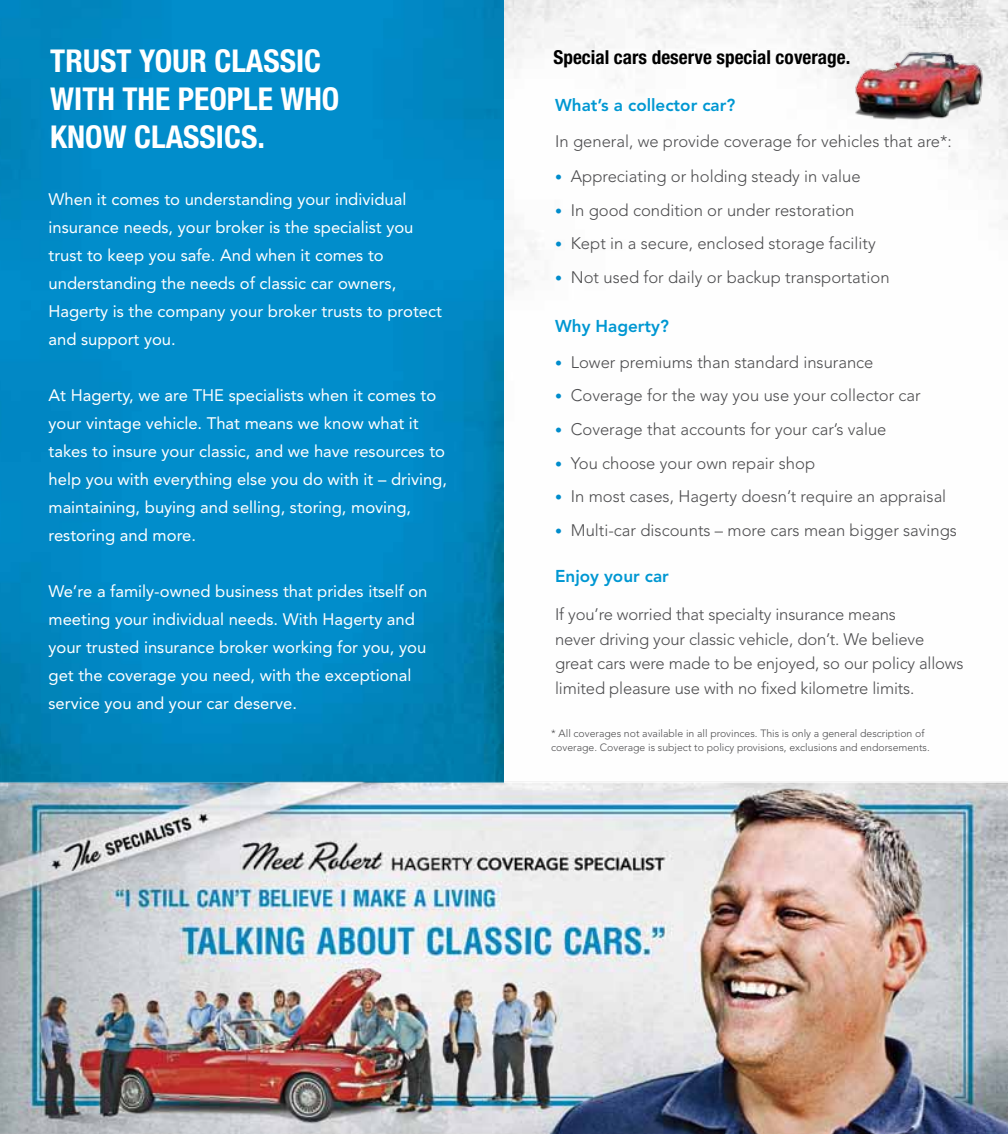
<style>
.page{position:relative;width:1008px;height:1134px;background:#fff}
.page>*{position:absolute;margin:0;border:0;box-sizing:border-box;transform-origin:0 0}
.t1{font:700 condensed 31.5px/37.8px "Helvetica Neue LT Std";color:#fff}
.t2{font:700 condensed 19.25px "Helvetica Neue LT Std";color:#000}
.t3{font:800 17.15px "Avenir LT Std";color:#0097d2}
.t4{font:16.62px/28px "Avenir LT Std";color:#fff}
.t5{font:300 16.62px/24.5px "Avenir LT Std";color:#4d4d4f}
.t6{font:300 10.5px/14px "Avenir LT Std";color:#4d4d4f}
.s1{font-size:14px;color:#008ccc}
</style>
<div class="page">
<img style="left:0;top:0;width:504px;height:772px">
<img style="left:505px;top:0;width:503px;height:291px">
<img style="left:841px;top:23px;width:161px;height:112px">
<img style="left:0;top:772px;width:1008px;height:362px">
<h1 class="t1" style="left:50px;top:42px;width:291px">TRUST YOUR CLASSIC<br>WITH THE PEOPLE WHO<br>KNOW CLASSICS.</h1>
<p class="t4" style="left:49px;top:185px;width:395px">When it comes to understanding your individual insurance needs, your broker is the specialist you trust to keep you safe. And when it comes to understanding the needs of classic car owners, Hagerty is the company your broker trusts to protect and support you.</p>
<p class="t4" style="left:49px;top:381px;width:400px">At Hagerty, we are THE specialists when it comes to your vintage vehicle. That means we know what it takes to insure your classic, and we have resources to help you with everything else you do with it – driving, maintaining, buying and selling, storing, moving, restoring and more.</p>
<p class="t4" style="left:49px;top:577px;width:380px">We’re a family-owned business that prides itself on meeting your individual needs. With Hagerty and your trusted insurance broker working for you, you get the coverage you need, with the exceptional service you and your car deserve.</p>
<p class="t2" style="left:553px;top:46px;width:298px">SPECIAL CARS DESERVE SPECIAL COVERAGE.</p>
<p class="t3" style="left:555px;top:95px;width:182px">What’s a collector car?</p>
<p class="t5" style="left:555px;top:129px;width:398px">In general, we provide coverage for vehicles that are*:</p>
<p class="t5" style="left:555px;top:164px;width:307px"><span class="s1">•</span> Appreciating or holding steady in value</p>
<p class="t5" style="left:555px;top:198px;width:301px"><span class="s1">•</span> In good condition or under restoration</p>
<p class="t5" style="left:555px;top:232px;width:322px"><span class="s1">•</span> Kept in a secure, enclosed storage facility</p>
<p class="t5" style="left:555px;top:265px;width:336px"><span class="s1">•</span> Not used for daily or backup transportation</p>
<p class="t3" style="left:555px;top:316px;width:115px">Why Hagerty?</p>
<p class="t5" style="left:555px;top:350px;width:320px"><span class="s1">•</span> Lower premiums than standard insurance</p>
<p class="t5" style="left:555px;top:383px;width:367px"><span class="s1">•</span> Coverage for the way you use your collector car</p>
<p class="t5" style="left:555px;top:417px;width:333px"><span class="s1">•</span> Coverage that accounts for your car’s value</p>
<p class="t5" style="left:555px;top:451px;width:262px"><span class="s1">•</span> You choose your own repair shop</p>
<p class="t5" style="left:555px;top:484px;width:393px"><span class="s1">•</span> In most cases, Hagerty doesn’t require an appraisal</p>
<p class="t5" style="left:555px;top:518px;width:403px"><span class="s1">•</span> Multi-car discounts – more cars mean bigger savings</p>
<p class="t3" style="left:555px;top:566px;width:115px">Enjoy your car</p>
<p class="t5" style="left:555px;top:603px;width:410px">If you’re worried that specialty insurance means<br>never driving your classic vehicle, don’t. We believe great cars were made to be enjoyed, so our policy allows limited pleasure use with no fixed kilometre limits.</p>
<p class="t6" style="left:551px;top:727px;width:380px">* All coverages not available in all provinces. This is only a general description of coverage. Coverage is subject to policy provisions, exclusions and endorsements.</p>
</div>
